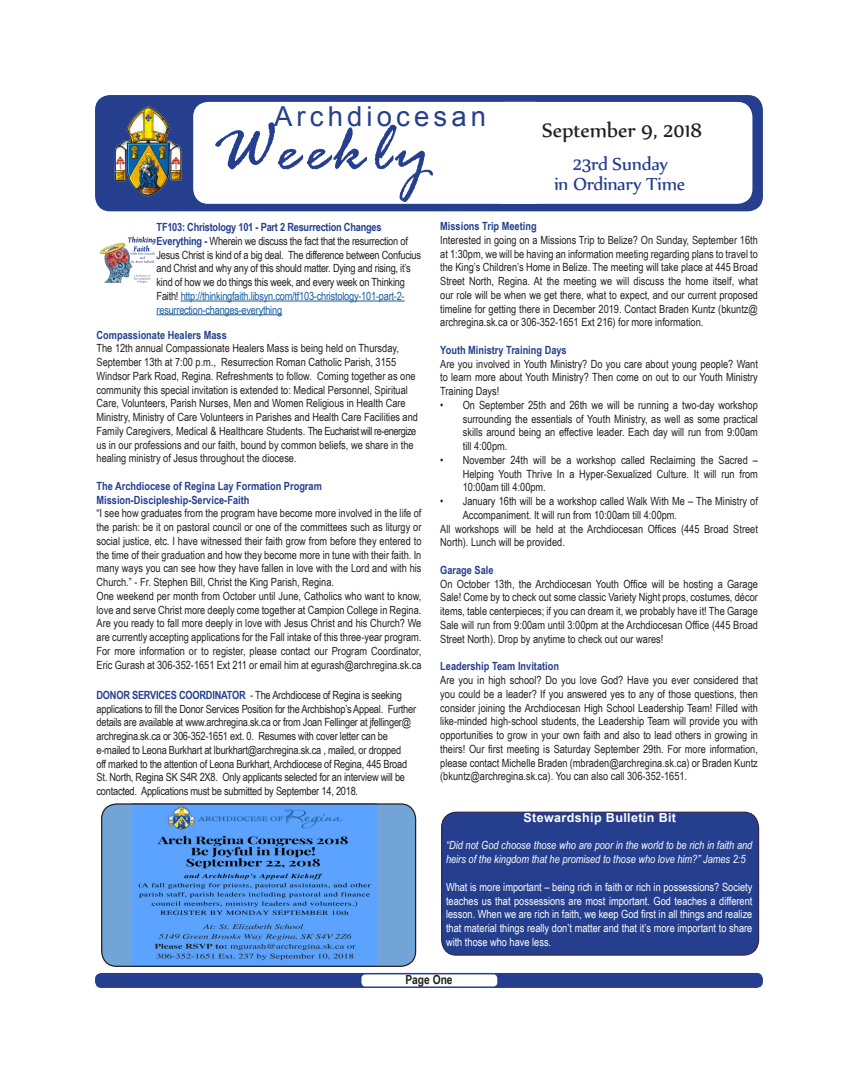
<style>
.page{position:relative;width:858px;height:1083px;background:#fff}
.page>*{position:absolute;margin:0;border:0;box-sizing:border-box;transform-origin:0 0}
.t1{font:italic 73.75px "Rage";letter-spacing:.07em;color:#253f8e}
.t2{font:27.5px "Arial";letter-spacing:.15em;color:#253f8e}
.t3{font:23.75px "Nyala";color:#231f20}
.t4{font:21.25px "Nyala";letter-spacing:-.01em;color:#253f8e}
.t5{font:700 12.5px "Arial";letter-spacing:.03em;color:#fff}
.t6{font:700 12.5px "Arial Narrow";color:#231f20}
.t7{font:11.25px/13.8px "Arial Narrow";color:#231f20;text-align:justify}
.t8{font:11.25px/13.8px "Arial Narrow";letter-spacing:-.02em;color:#231f20}
.t9{font:11.25px/13.8px "Arial Narrow";color:#fff;text-align:justify}
.t10{font:700 11.25px "Arial Narrow";color:#253f8e}
.t11{font:italic 11.25px/13.8px "Arial Narrow";color:#fff}
.s1{font-weight:700;color:#253f8e}
.s2{color:#175d9e}
</style>
<div class="page">
<div style="left:95px;top:95px;width:667px;height:116px;background:#253f8e;border-radius:15px"></div>
<img style="left:114px;top:106px;width:69px;height:91px">
<div style="left:193px;top:102px;width:356px;height:102px;background:#fff;border-radius:15px"></div>
<div style="left:489px;top:102px;width:263px;height:102px;background:#fff;border-radius:15px"></div>
<div style="left:95px;top:972px;width:667px;height:16px;background:#253f8e;border-radius:6px"></div>
<div style="left:361px;top:974px;width:136px;height:12px;background:#fff;border-radius:4px"></div>
<hr style="left:181px;top:300px;width:224px;height:1px;background:#175d9e">
<hr style="left:156px;top:314px;width:126px;height:1px;background:#175d9e">
<img style="left:100px;top:236px;width:56px;height:47px">
<div style="left:441px;top:812px;width:317px;height:143px;background:#253f8e;border-radius:15px"></div>
<div style="left:441px;top:811px;width:318px;height:144px;border:1px solid #372754;border-radius:15px"></div>
<div style="left:102px;top:804px;width:313px;height:162px;background:#71a5d8;border-radius:15px"></div>
<img style="left:132px;top:805px;width:244px;height:159px">
<div style="left:101px;top:803px;width:315px;height:163px;border:1px solid #231f20;border-radius:15px"></div>
<p class="t2" style="left:274px;top:99px;width:213px">Archdiocesan</p>
<p class="t1" style="left:214px;top:110px;width:218px">Weekly</p>
<p class="t3" style="left:542px;top:115px;width:161px">September 9, 2018</p>
<p class="t4" style="left:572px;top:151px;width:97px">23rd Sunday</p>
<p class="t4" style="left:554px;top:171px;width:132px">in Ordinary Time</p>
<p class="t8" style="left:156px;top:220px;width:266px"><span class="s1">TF103: Christology 101 - Part 2 Resurrection Changes Everything -</span> Wherein we discuss the fact that the resurrection of Jesus Christ is kind of a big deal. The difference between Confucius and Christ and why any of this should matter. Dying and rising, it’s kind of how we do things this week, and every week on Thinking Faith! <span class="s2">http://thinkingfaith.libsyn.com/tf103-christology-101-part-2- resurrection-changes-everything</span></p>
<p class="t10" style="left:96px;top:326px;width:132px">Compassionate Healers Mass</p>
<p class="t7" style="left:96px;top:341px;width:323px;text-align:left">The 12th annual Compassionate Healers Mass is being held on Thursday, September 13th at 7:00 p.m., Resurrection Roman Catholic Parish, 3155<br>Windsor Park Road, Regina. Refreshments to follow. Coming together as one community this special invitation is extended to: Medical Personnel, Spiritual Care, Volunteers, Parish Nurses, Men and Women Religious in Health Care Ministry, Ministry of Care Volunteers in Parishes and Health Care Facilities and Family Caregivers, Medical &amp; Healthcare Students. The Eucharist will re-energize us in our professions and our faith, bound by common beliefs, we share in the healing ministry of Jesus throughout the diocese.</p>
<p class="t10" style="left:96px;top:477px;width:227px">The Archdiocese of Regina Lay Formation Program</p>
<p class="t10" style="left:96px;top:491px;width:154px">Mission-Discipleship-Service-Faith</p>
<p class="t7" style="left:96px;top:506px;width:326px">“I see how graduates from the program have become more involved in the life of the parish: be it on pastoral council or one of the committees such as liturgy or social justice, etc. I have witnessed their faith grow from before they entered to the time of their graduation and how they become more in tune with their faith. In many ways you can see how they have fallen in love with the Lord and with his Church.” - Fr. Stephen Bill, Christ the King Parish, Regina.</p>
<p class="t7" style="left:96px;top:588px;width:326px">One weekend per month from October until June, Catholics who want to know, love and serve Christ more deeply come together at Campion College in Regina.<br>Are you ready to fall more deeply in love with Jesus Christ and his Church? We are currently accepting applications for the Fall intake of this three-year program.<br>For more information or to register, please contact our Program Coordinator, Eric Gurash at 306-352-1651 Ext 211 or email him at egurash@archregina.sk.ca</p>
<p class="t8" style="left:96px;top:687px;width:321px"><span class="s1">DONOR SERVICES COORDINATOR</span> - The Archdiocese of Regina is seeking applications to fill the Donor Services Position for the Archbishop’s Appeal. Further details are available at www.archregina.sk.ca or from Joan Fellinger at jfellinger@ archregina.sk.ca or 306-352-1651 ext. 0. Resumes with cover letter can be e-mailed to Leona Burkhart at lburkhart@archregina.sk.ca , mailed, or dropped<br>off marked to the attention of Leona Burkhart, Archdiocese of Regina, 445 Broad St. North, Regina SK S4R 2X8. Only applicants selected for an interview will be contacted. Applications must be submitted by September 14, 2018.</p>
<p class="t10" style="left:440px;top:217px;width:98px">Missions Trip Meeting</p>
<p class="t7" style="left:440px;top:232px;width:319px">Interested in going on a Missions Trip to Belize? On Sunday, September 16th at 1:30pm, we will be having an information meeting regarding plans to travel to the King’s Children’s Home in Belize. The meeting will take place at 445 Broad Street North, Regina. At the meeting we will discuss the home itself, what our role will be when we get there, what to expect, and our current proposed timeline for getting there in December 2019. Contact Braden Kuntz (bkuntz@ archregina.sk.ca or 306-352-1651 Ext 216) for more information.</p>
<p class="t10" style="left:440px;top:341px;width:128px">Youth Ministry Training Days</p>
<p class="t7" style="left:440px;top:356px;width:319px">Are you involved in Youth Ministry? Do you care about young people? Want to learn more about Youth Ministry? Then come on out to our Youth Ministry Training Days!</p>
<p class="t7" style="left:462px;top:397px;width:297px;text-indent:-22px">• On September 25th and 26th we will be running a two-day workshop surrounding the essentials of Youth Ministry, as well as some practical skills around being an effective leader. Each day will run from 9:00am till 4:00pm.</p>
<p class="t7" style="left:462px;top:452px;width:297px;text-indent:-22px">• November 24th will be a workshop called Reclaiming the Sacred – Helping Youth Thrive In a Hyper-Sexualized Culture. It will run from 10:00am till 4:00pm.</p>
<p class="t7" style="left:462px;top:494px;width:296px;text-indent:-22px">• January 16th will be a workshop called Walk With Me – The Ministry of<br>Accompaniment. It will run from 10:00am till 4:00pm.</p>
<p class="t7" style="left:440px;top:521px;width:319px">All workshops will be held at the Archdiocesan Offices (445 Broad Street<br>North). Lunch will be provided.</p>
<p class="t10" style="left:440px;top:561px;width:55px">Garage Sale</p>
<p class="t7" style="left:440px;top:576px;width:319px">On October 13th, the Archdiocesan Youth Office will be hosting a Garage Sale! Come by to check out some classic Variety Night props, costumes, décor items, table centerpieces; if you can dream it, we probably have it! The Garage Sale will run from 9:00am until 3:00pm at the Archdiocesan Office (445 Broad Street North). Drop by anytime to check out our wares!</p>
<p class="t10" style="left:440px;top:657px;width:120px">Leadership Team Invitation</p>
<p class="t7" style="left:440px;top:672px;width:319px">Are you in high school? Do you love God? Have you ever considered that you could be a leader? If you answered yes to any of those questions, then consider joining the Archdiocesan High School Leadership Team! Filled with like-minded high-school students, the Leadership Team will provide you with opportunities to grow in your own faith and also to lead others in growing in theirs! Our first meeting is Saturday September 29th. For more information, please contact Michelle Braden (mbraden@archregina.sk.ca) or Braden Kuntz (bkuntz@archregina.sk.ca). You can also call 306-352-1651.</p>
<p class="t5" style="left:523px;top:809px;width:154px">Stewardship Bulletin Bit</p>
<p class="t11" style="left:446px;top:838px;width:308px">“Did not God choose those who are poor in the world to be rich in faith and heirs of the kingdom that he promised to those who love him?” James 2:5</p>
<p class="t9" style="left:446px;top:879px;width:308px">What is more important – being rich in faith or rich in possessions? Society teaches us that possessions are most important. God teaches a different lesson. When we are rich in faith, we keep God first in all things and realize that material things really don’t matter and that it’s more important to share with those who have less.</p>
<p class="t6" style="left:405px;top:969px;width:49px">Page One</p>
</div>
